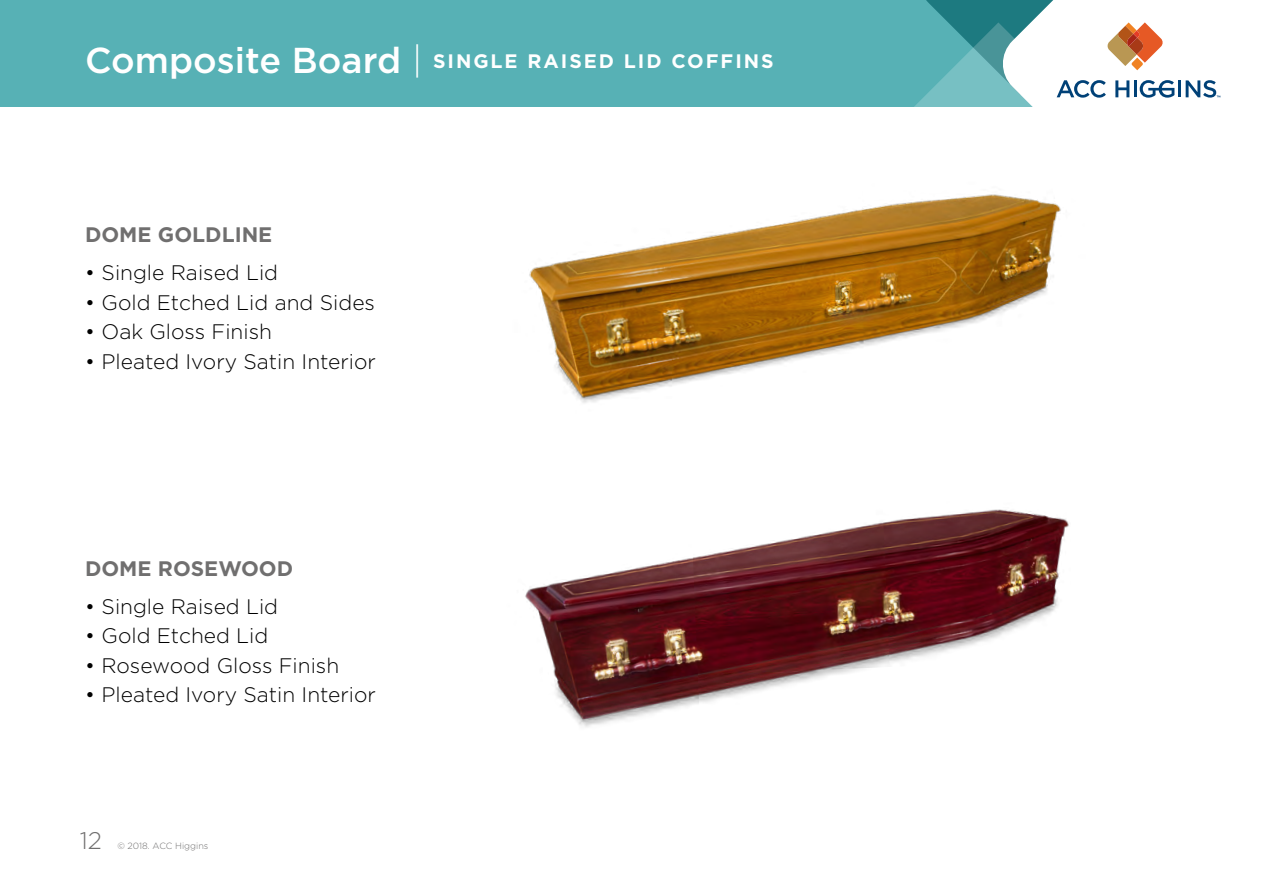
<style>
.page{position:relative;width:1263px;height:893px;background:#fff}
.page>*{position:absolute;margin:0;border:0;box-sizing:border-box;transform-origin:0 0}
.t1{font:300 24px "Gotham";color:#706f6f}
.t2{font:300 21px "Gotham";color:#000}
.t3{font:700 21px "Gotham";color:#706f6f}
.t4{font:700 19.5px "Gotham";letter-spacing:.1em;color:#fff}
.t5{font:300 9px "Gotham";color:#706f6f}
.s1{font-weight:500;font-size:36px}
.s2{font-weight:300;font-size:36px}
</style>
<div class="page">
<div style="left:0;top:0;width:1115px;height:106px;background:#57b1b5"></div>
<svg style="left:899px;top:0;width:321px;height:107px"></svg>
<img style="left:529px;top:194px;width:532px;height:209px">
<img style="left:525px;top:509px;width:544px;height:218px">
<p class="t4" style="left:85px;top:50px;width:690px"><span class="s1">Composite Board</span> <span class="s2">|</span> SINGLE RAISED LID COFFINS</p>
<p class="t3" style="left:85px;top:223px;width:189px">DOME GOLDLINE</p>
<p class="t2" style="left:85px;top:261px;width:195px">• Single Raised Lid</p>
<p class="t2" style="left:85px;top:291px;width:291px">• Gold Etched Lid and Sides</p>
<p class="t2" style="left:85px;top:320px;width:188px">• Oak Gloss Finish</p>
<p class="t2" style="left:85px;top:350px;width:292px">• Pleated Ivory Satin Interior</p>
<p class="t3" style="left:85px;top:556px;width:210px">DOME ROSEWOOD</p>
<p class="t2" style="left:85px;top:595px;width:195px">• Single Raised Lid</p>
<p class="t2" style="left:85px;top:624px;width:185px">• Gold Etched Lid</p>
<p class="t2" style="left:85px;top:654px;width:256px">• Rosewood Gloss Finish</p>
<p class="t2" style="left:85px;top:683px;width:292px">• Pleated Ivory Satin Interior</p>
<p class="t1" style="left:80px;top:828px;width:24px">12</p>
<p class="t5" style="left:117px;top:841px;width:93px">© 2018. ACC Higgins</p>
</div>
